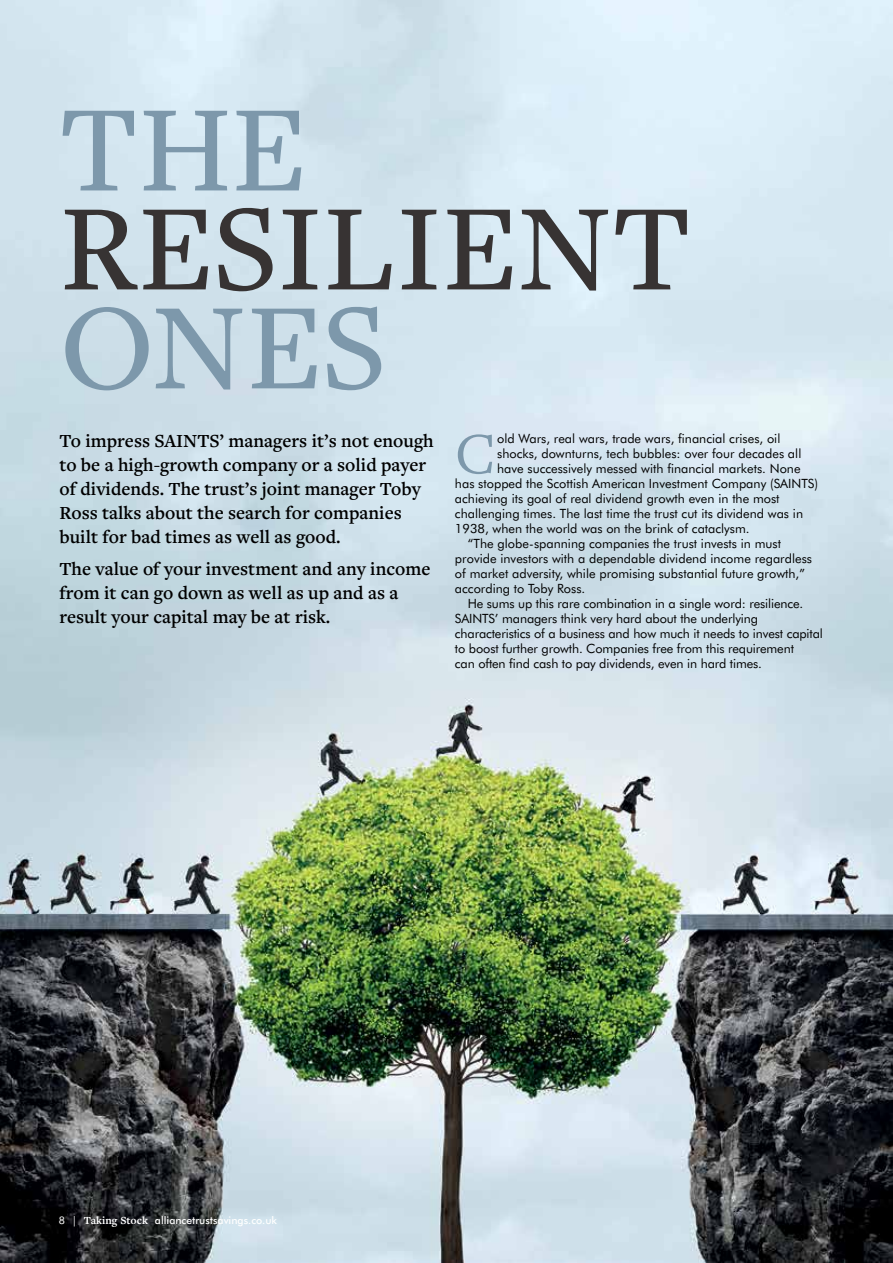
<style>
.page{position:relative;width:893px;height:1263px;background:#fff}
.page>*{position:absolute;margin:0;border:0;box-sizing:border-box;transform-origin:0 0}
.t1{font:500 127.5px "Freight Text Pro";color:#373333}
.t2{font:500 127.5px "Freight Text Pro";letter-spacing:-.01em;color:#7d98ab}
.t3{font:60.75px "Freight Text Pro";color:#7d98ab}
.t4{font:600 19.2px/24px "Freight Text Pro";color:#000}
.t5{font:12.75px "Futura BT";color:#000}
.t6{font:500 10.5px "Futura BT";color:#fff}
.s1{font-weight:400}
.s2{font-family:"Freight Text Pro";font-weight:700;font-size:11.25px}
</style>
<div class="page">
<img style="left:0;top:0;width:893px;height:1263px">
<h1 class="t2" style="left:60px;top:65px;width:249px">THE</h1>
<h1 class="t1" style="left:60px;top:164px;width:633px">RESILIENT</h1>
<h1 class="t2" style="left:60px;top:263px;width:329px">ONES</h1>
<h3 class="t4" style="left:60px;top:428px;width:376px">To impress SAINTS’ managers it’s not enough to be a high-growth company or a solid payer of dividends. The trust’s joint manager Toby Ross talks about the search for companies built for bad times as well as good.</h3>
<h3 class="t4" style="left:60px;top:556px;width:372px">The value of your investment and any income from it can go down as well as up and as a result your capital may be at risk.</h3>
<h2 class="t3" style="left:455px;top:414px;width:42px">C</h2>
<p class="t5" style="left:497px;top:430px;width:285px">old Wars, real wars, trade wars, financial crises, oil</p>
<p class="t5" style="left:497px;top:445px;width:306px">shocks, downturns, tech bubbles: over four decades all</p>
<p class="t5" style="left:497px;top:460px;width:305px">have successively messed with financial markets. None</p>
<p class="t5" style="left:455px;top:475px;width:365px">has stopped the Scottish American Investment Company (SAINTS)</p>
<p class="t5" style="left:455px;top:490px;width:326px">achieving its goal of real dividend growth even in the most</p>
<p class="t5" style="left:455px;top:505px;width:350px">challenging times. The last time the trust cut its dividend was in</p>
<p class="t5" style="left:455px;top:520px;width:296px">1938, when the world was on the brink of cataclysm.</p>
<p class="t5" style="left:468px;top:535px;width:315px">“The globe-spanning companies the trust invests in must</p>
<p class="t5" style="left:455px;top:550px;width:359px">provide investors with a dependable dividend income regardless</p>
<p class="t5" style="left:455px;top:565px;width:351px">of market adversity, while promising substantial future growth,”</p>
<p class="t5" style="left:455px;top:580px;width:132px">according to Toby Ross.</p>
<p class="t5" style="left:468px;top:595px;width:337px">He sums up this rare combination in a single word: resilience.</p>
<p class="t5" style="left:455px;top:610px;width:305px">SAINTS’ managers think very hard about the underlying</p>
<p class="t5" style="left:455px;top:625px;width:369px">characteristics of a business and how much it needs to invest capital</p>
<p class="t5" style="left:455px;top:640px;width:340px">to boost further growth. Companies free from this requirement</p>
<p class="t5" style="left:455px;top:655px;width:308px">can often find cash to pay dividends, even in hard times.</p>
<p class="t6" style="left:59px;top:1214px;width:220px"><span class="s1">8 |</span> <span class="s2">Taking Stock</span> alliancetrustsavings.co.uk</p>
</div>
